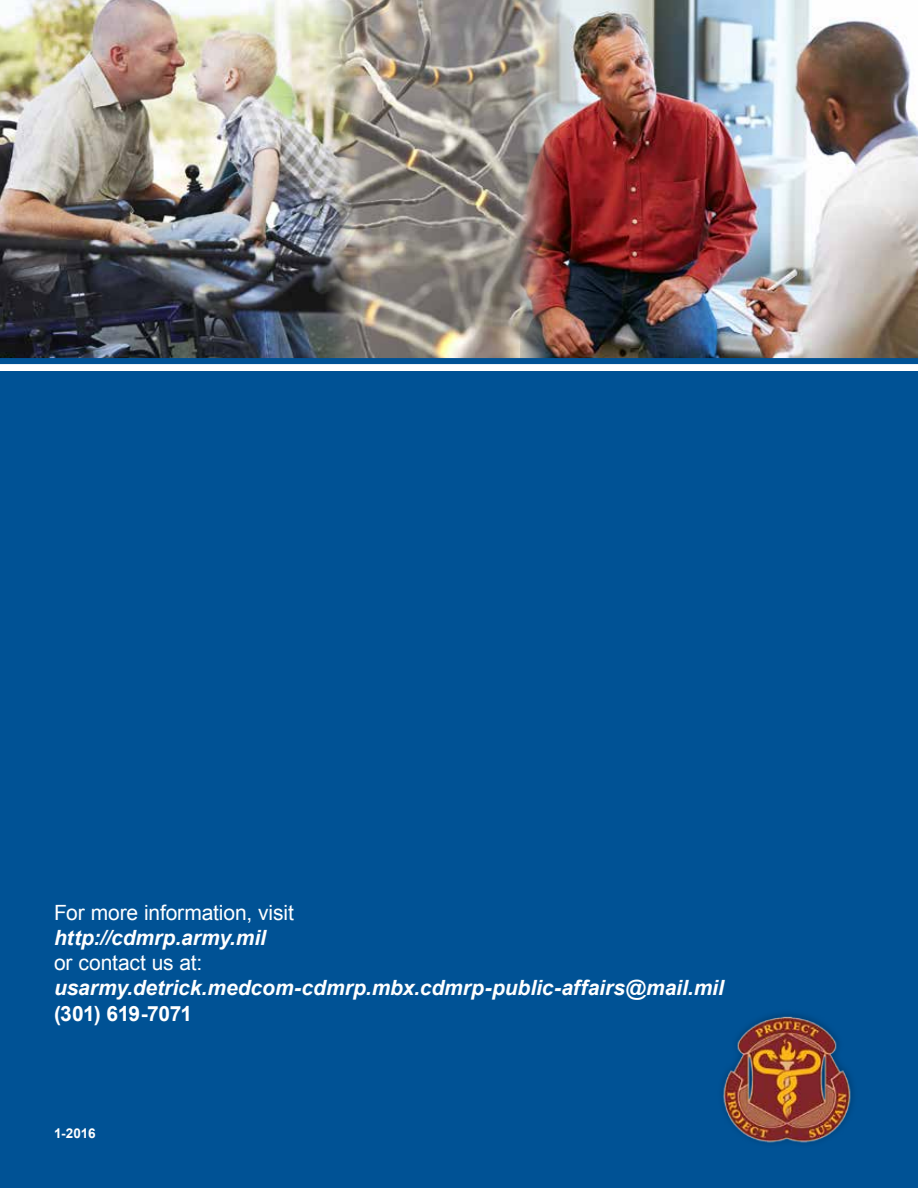
<style>
.page{position:relative;width:918px;height:1188px;background:#fff}
.page>*{position:absolute;margin:0;border:0;box-sizing:border-box;transform-origin:0 0}
.t1{font:italic 700 21px "Arial";color:#fff}
.t2{font:21px "Arial";letter-spacing:-.005em;color:#fff}
.t3{font:700 21px "Arial";letter-spacing:-.025em;color:#fff}
.t4{font:700 13.5px "Arial";color:#fff}
</style>
<div class="page">
<img style="left:361px;top:0;width:160px;height:358px">
<div style="left:0;top:372px;width:918px;height:816px;background:#005295"></div>
<img style="left:722px;top:1013px;width:131px;height:131px">
<img style="left:0;top:0;width:361px;height:358px">
<img style="left:521px;top:0;width:397px;height:358px">
<div style="left:0;top:358px;width:918px;height:6px;background:#005295"></div>
<p class="t2" style="left:54px;top:899px;width:241px">For more information, visit</p>
<p class="t1" style="left:54px;top:924px;width:213px">http://cdmrp.army.mil</p>
<p class="t2" style="left:54px;top:949px;width:150px">or contact us at:</p>
<p class="t1" style="left:54px;top:974px;width:671px">usarmy.detrick.medcom-cdmrp.mbx.cdmrp-public-affairs@mail.mil</p>
<p class="t3" style="left:54px;top:999px;width:140px">(301) 619-7071</p>
<p class="t4" style="left:54px;top:1124px;width:43px">1-2016</p>
</div>
